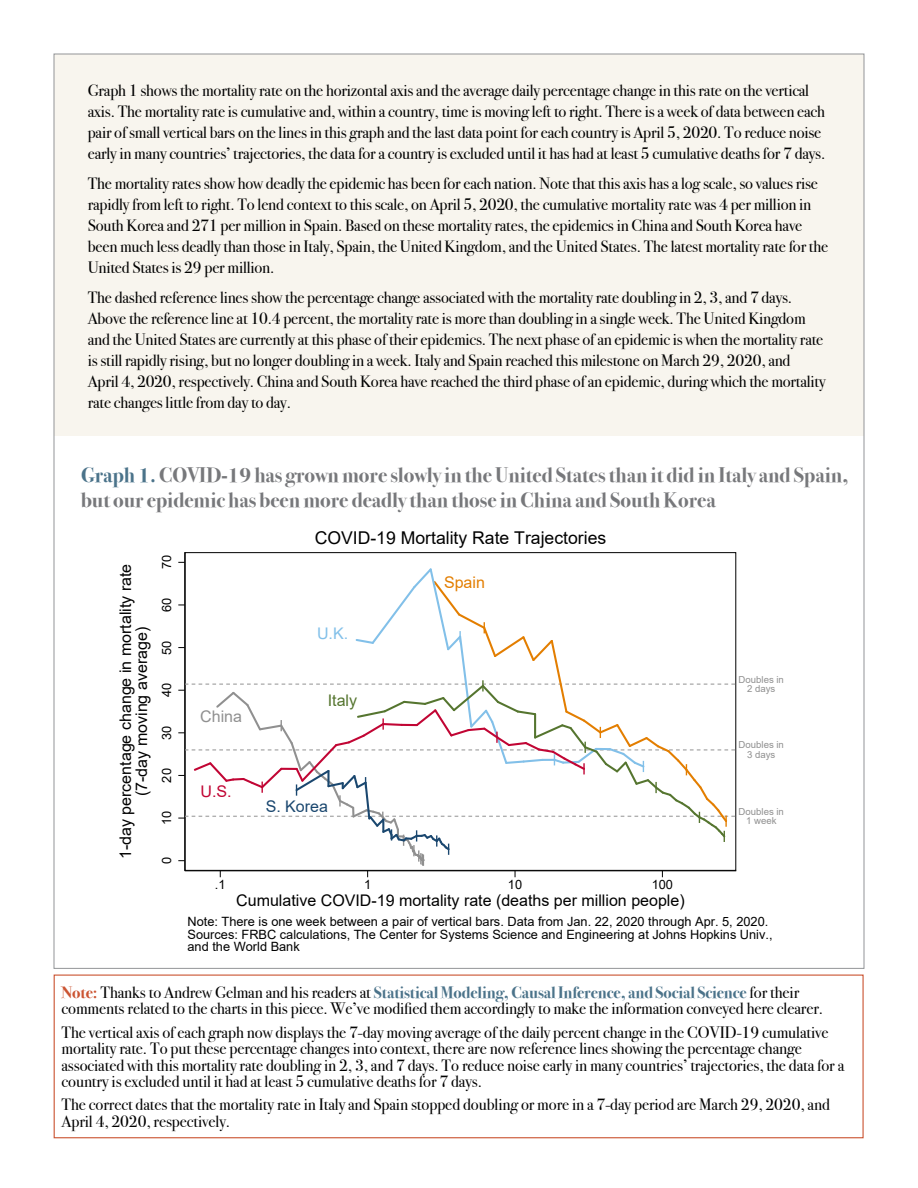
<style>
.page{position:relative;width:918px;height:1188px;background:#fff}
.page>*{position:absolute;margin:0;border:0;box-sizing:border-box;transform-origin:0 0}
.t1{font:700 21px/25.2px "Bodoni Svty Two ITCTT";color:#77787b}
.t2{font:17.55px "Arial";color:#000}
.t3{font:16.5px/21px "Bodoni Svty Two ITCTT";letter-spacing:-.01em;color:#000}
.t4{font:16.05px/16px "Arial";color:#000;text-align:center}
.t5{font:16.05px "Arial";color:#1a476f}
.t6{font:16.05px "Arial";color:#909090}
.t7{font:16.05px "Arial";color:#55752f}
.t8{font:16.05px "Arial";color:#e37e00}
.t9{font:16.05px "Arial";color:#c10534}
.t10{font:16.05px "Arial";color:#82c0e9}
.t11{font:12.75px/12.8px "Arial";color:#000}
.t12{font:9.6px/9.6px "Arial";color:#909090;text-align:center}
.s1{color:#4b738a}
.s2{font-weight:700;color:#cb5432}
.s3{font-weight:700;color:#4b738a}
</style>
<div class="page">
<div style="left:54px;top:975px;width:810px;height:163px;border:1px solid #cb5432"></div>
<div style="left:54px;top:54px;width:810px;height:381px;background:#f8f5ee"></div>
<hr style="left:184px;top:552px;width:1px;height:319px;background:#000">
<hr style="left:185px;top:870px;width:551px;height:1px;background:#000">
<svg style="left:178px;top:562px;width:557px;height:315px"></svg>
<p class="t3" style="left:88px;top:79px;width:739px">Graph 1 shows the mortality rate on the horizontal axis and the average daily percentage change in this rate on the vertical axis. The mortality rate is cumulative and, within a country, time is moving left to right. There is a week of data between each pair of small vertical bars on the lines in this graph and the last data point for each country is April 5, 2020. To reduce noise early in many countries’ trajectories, the data for a country is excluded until it has had at least 5 cumulative deaths for 7 days.</p>
<p class="t3" style="left:88px;top:172px;width:742px">The mortality rates show how deadly the epidemic has been for each nation. Note that this axis has a log scale, so values rise rapidly from left to right. To lend context to this scale, on April 5, 2020, the cumulative mortality rate was 4 per million in South Korea and 271 per million in Spain. Based on these mortality rates, the epidemics in China and South Korea have been much less deadly than those in Italy, Spain, the United Kingdom, and the United States. The latest mortality rate for the United States is 29 per million.</p>
<p class="t3" style="left:88px;top:286px;width:739px">The dashed reference lines show the percentage change associated with the mortality rate doubling in 2, 3, and 7 days.<br>Above the reference line at 10.4 percent, the mortality rate is more than doubling in a single week. The United Kingdom and the United States are currently at this phase of their epidemics. The next phase of an epidemic is when the mortality rate is still rapidly rising, but no longer doubling in a week. Italy and Spain reached this milestone on March 29, 2020, and<br>April 4, 2020, respectively. China and South Korea have reached the third phase of an epidemic, during which the mortality rate changes little from day to day.</p>
<p class="t1" style="left:81px;top:461px;width:769px"><span class="s1">Graph 1.</span>COVID-19 has grown more slowly in the United States than it did in Italy and Spain, but our epidemic has been more deadly than those in China and South Korea</p>
<p class="t4" style="left:118px;top:859px;width:297px;rotate:-90deg">1-day percentage change in mortality rate (7-day moving average)</p>
<p class="t11" style="left:160px;top:569px;width:16px;rotate:-90deg">70</p>
<p class="t11" style="left:160px;top:612px;width:16px;rotate:-90deg">60</p>
<p class="t11" style="left:160px;top:655px;width:16px;rotate:-90deg">50</p>
<p class="t11" style="left:160px;top:697px;width:16px;rotate:-90deg">40</p>
<p class="t11" style="left:160px;top:740px;width:16px;rotate:-90deg">30</p>
<p class="t11" style="left:160px;top:783px;width:16px;rotate:-90deg">20</p>
<p class="t11" style="left:160px;top:825px;width:16px;rotate:-90deg">10</p>
<p class="t11" style="left:160px;top:864px;width:9px;rotate:-90deg">0</p>
<p class="t2" style="left:315px;top:526px;width:293px">COVID-19 Mortality Rate Trajectories</p>
<p class="t6" style="left:200px;top:706px;width:43px">China</p>
<p class="t10" style="left:317px;top:622px;width:33px">U.K.</p>
<p class="t7" style="left:328px;top:689px;width:31px">Italy</p>
<p class="t9" style="left:201px;top:781px;width:33px">U.S.</p>
<p class="t5" style="left:266px;top:796px;width:64px">S. Korea</p>
<p class="t8" style="left:444px;top:571px;width:42px">Spain</p>
<p class="t12" style="left:739px;top:674px;width:47px">Doubles in<br>2 days</p>
<p class="t12" style="left:739px;top:740px;width:47px">Doubles in<br>3 days</p>
<p class="t12" style="left:739px;top:807px;width:47px">Doubles in<br>1 week</p>
<p class="t11" style="left:215px;top:878px;width:12px">.1</p>
<p class="t11" style="left:364px;top:878px;width:9px">1</p>
<p class="t11" style="left:508px;top:878px;width:16px">10</p>
<p class="t11" style="left:652px;top:878px;width:23px">100</p>
<p class="t4" style="left:236px;top:892px;width:450px">Cumulative COVID-19 mortality rate (deaths per million people)</p>
<p class="t11" style="left:187px;top:915px;width:587px">Note: There is one week between a pair of vertical bars. Data from Jan. 22, 2020 through Apr. 5, 2020.<br>Sources: FRBC calculations, The Center for Systems Science and Engineering at Johns Hopkins Univ., and the World Bank</p>
<p class="t3" style="left:62px;top:982px;width:763px;line-height:16.5px"><span class="s2">Note:</span> Thanks to Andrew Gelman and his readers at <span class="s3">Statistical Modeling, Causal Inference, and Social Science</span> for their comments related to the charts in this piece. We’ve modified them accordingly to make the information conveyed here clearer.</p>
<p class="t3" style="left:62px;top:1022px;width:784px;line-height:16.5px">The vertical axis of each graph now displays the 7-day moving average of the daily percent change in the COVID-19 cumulative mortality rate. To put these percentage changes into context, there are now reference lines showing the percentage change associated with this mortality rate doubling in 2, 3, and 7 days. To reduce noise early in many countries’ trajectories, the data for a country is excluded until it had at least 5 cumulative deaths for 7 days.</p>
<p class="t3" style="left:62px;top:1095px;width:770px;line-height:16.5px">The correct dates that the mortality rate in Italy and Spain stopped doubling or more in a 7-day period are March 29, 2020, and<br>April 4, 2020, respectively.</p>
</div>
